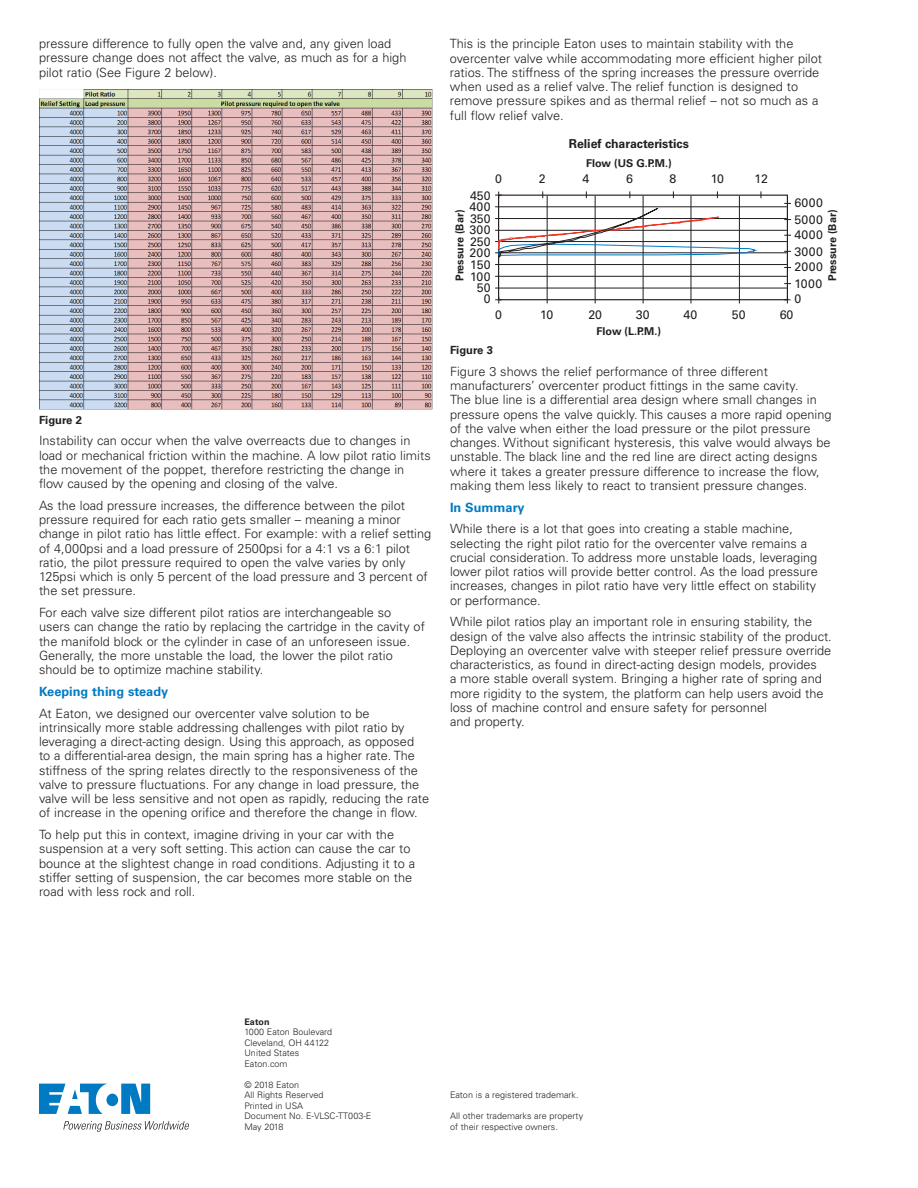
<style>
.page{position:relative;width:918px;height:1188px;background:#fff}
.page>*{position:absolute;margin:0;border:0;box-sizing:border-box;transform-origin:0 0}
.t1{font:300 12.75px/14.2px "Univers LT Std";color:#231f20}
.t2{font:700 12.75px "Univers LT Std";color:#007ac3}
.t3{font:12.3px "Univers LT Std";color:#231f20}
.t4{font:700 12.3px "Univers LT Std";color:#231f20}
.t5{font:700 11.25px "Univers LT Std";color:#231f20}
.t6{font:700 10.8px "Univers LT Std";color:#231f20}
.t7{font:300 9px/10.5px "Univers LT Std";color:#231f20}
.t8{font:700 9px "Univers LT Std";color:#231f20}
</style>
<div class="page">
<img style="left:39px;top:89px;width:394px;height:320px">
<hr style="left:787px;top:195px;width:1px;height:105px;background:#231f20">
<hr style="left:498px;top:195px;width:1px;height:105px;background:#231f20">
<hr style="left:547px;top:196px;width:1px;height:107px;background:#231f20">
<hr style="left:691px;top:196px;width:1px;height:107px;background:#231f20">
<hr style="left:739px;top:196px;width:1px;height:107px;background:#231f20">
<hr style="left:643px;top:196px;width:1px;height:107px;background:#231f20">
<hr style="left:595px;top:196px;width:1px;height:107px;background:#231f20">
<hr style="left:498px;top:299px;width:290px;height:1px;background:#231e1f">
<hr style="left:498px;top:195px;width:290px;height:1px;background:#231e1f">
<hr style="left:495px;top:288px;width:292px;height:1px;background:#231e1f">
<hr style="left:495px;top:276px;width:292px;height:1px;background:#231e1f">
<hr style="left:495px;top:264px;width:292px;height:1px;background:#231e1f">
<hr style="left:495px;top:253px;width:292px;height:1px;background:#231e1f">
<hr style="left:495px;top:241px;width:292px;height:1px;background:#231e1f">
<hr style="left:495px;top:230px;width:292px;height:1px;background:#231e1f">
<hr style="left:495px;top:218px;width:292px;height:1px;background:#231e1f">
<hr style="left:495px;top:207px;width:292px;height:1px;background:#231e1f">
<svg style="left:784px;top:297px;width:7px;height:6px"></svg>
<svg style="left:495px;top:297px;width:7px;height:6px"></svg>
<svg style="left:495px;top:192px;width:7px;height:6px"></svg>
<svg style="left:498px;top:208px;width:258px;height:49px"></svg>
<svg style="left:39px;top:1084px;width:111px;height:30px"></svg>
<svg style="left:63px;top:1121px;width:126px;height:11px"></svg>
<p class="t1" style="left:39px;top:37px;width:369px">pressure difference to fully open the valve and, any given load pressure change does not affect the valve, as much as for a high pilot ratio (See Figure 2 below).</p>
<p class="t5" style="left:39px;top:413px;width:45px">Figure 2</p>
<p class="t1" style="left:39px;top:434px;width:393px">Instability can occur when the valve overreacts due to changes in load or mechanical friction within the machine. A low pilot ratio limits the movement of the poppet, therefore restricting the change in flow caused by the opening and closing of the valve.</p>
<p class="t1" style="left:39px;top:498px;width:394px">As the load pressure increases, the difference between the pilot pressure required for each ratio gets smaller – meaning a minor change in pilot ratio has little effect. For example: with a relief setting of 4,000psi and a load pressure of 2500psi for a 4:1 vs a 6:1 pilot ratio, the pilot pressure required to open the valve varies by only 125psi which is only 5 percent of the load pressure and 3 percent of the set pressure.</p>
<p class="t1" style="left:39px;top:605px;width:387px">For each valve size different pilot ratios are interchangeable so users can change the ratio by replacing the cartridge in the cavity of the manifold block or the cylinder in case of an unforeseen issue.<br>Generally, the more unstable the load, the lower the pilot ratio should be to optimize machine stability.</p>
<p class="t2" style="left:39px;top:684px;width:131px">Keeping thing steady</p>
<p class="t1" style="left:39px;top:706px;width:392px">At Eaton, we designed our overcenter valve solution to be intrinsically more stable addressing challenges with pilot ratio by leveraging a direct-acting design. Using this approach, as opposed<br>to a differential-area design, the main spring has a higher rate. The stiffness of the spring relates directly to the responsiveness of the valve to pressure fluctuations. For any change in load pressure, the valve will be less sensitive and not open as rapidly, reducing the rate of increase in the opening orifice and therefore the change in flow.</p>
<p class="t1" style="left:39px;top:828px;width:378px">To help put this in context, imagine driving in your car with the suspension at a very soft setting. This action can cause the car to bounce at the slightest change in road conditions. Adjusting it to a stiffer setting of suspension, the car becomes more stable on the road with less rock and roll.</p>
<p class="t1" style="left:450px;top:37px;width:374px">This is the principle Eaton uses to maintain stability with the overcenter valve while accommodating more efficient higher pilot ratios. The stiffness of the spring increases the pressure override when used as a relief valve. The relief function is designed to remove pressure spikes and as thermal relief – not so much as a full flow relief valve.</p>
<p class="t4" style="left:569px;top:137px;width:122px">Relief characteristics</p>
<p class="t6" style="left:586px;top:157px;width:87px">Flow (US G.P.M.)</p>
<p class="t3" style="left:495px;top:171px;width:8px">0</p>
<p class="t3" style="left:539px;top:171px;width:8px">2</p>
<p class="t3" style="left:583px;top:171px;width:8px">4</p>
<p class="t3" style="left:626px;top:171px;width:8px">6</p>
<p class="t3" style="left:670px;top:171px;width:8px">8</p>
<p class="t3" style="left:711px;top:171px;width:15px">10</p>
<p class="t3" style="left:754px;top:171px;width:15px">12</p>
<p class="t3" style="left:470px;top:188px;width:22px">450</p>
<p class="t3" style="left:795px;top:196px;width:30px">6000</p>
<p class="t3" style="left:470px;top:199px;width:23px">400</p>
<p class="t6" style="left:453px;top:281px;width:73px;rotate:-90deg">Pressure (Bar)</p>
<p class="t6" style="left:826px;top:281px;width:73px;rotate:-90deg">Pressure (Bar)</p>
<p class="t3" style="left:470px;top:211px;width:22px">350</p>
<p class="t3" style="left:795px;top:212px;width:30px">5000</p>
<p class="t3" style="left:470px;top:222px;width:23px">300</p>
<p class="t3" style="left:795px;top:227px;width:30px">4000</p>
<p class="t3" style="left:470px;top:235px;width:22px">250</p>
<p class="t3" style="left:795px;top:244px;width:30px">3000</p>
<p class="t3" style="left:470px;top:246px;width:23px">200</p>
<p class="t3" style="left:470px;top:257px;width:22px">150</p>
<p class="t3" style="left:795px;top:260px;width:30px">2000</p>
<p class="t3" style="left:470px;top:269px;width:22px">100</p>
<p class="t3" style="left:795px;top:276px;width:29px">1000</p>
<p class="t3" style="left:477px;top:280px;width:15px">50</p>
<p class="t3" style="left:484px;top:292px;width:8px">0</p>
<p class="t3" style="left:495px;top:307px;width:8px">0</p>
<p class="t3" style="left:795px;top:292px;width:8px">0</p>
<p class="t3" style="left:540px;top:307px;width:15px">10</p>
<p class="t3" style="left:588px;top:308px;width:15px">20</p>
<p class="t3" style="left:636px;top:308px;width:15px">30</p>
<p class="t3" style="left:684px;top:308px;width:15px">40</p>
<p class="t3" style="left:732px;top:308px;width:15px">50</p>
<p class="t3" style="left:780px;top:308px;width:15px">60</p>
<p class="t6" style="left:597px;top:325px;width:66px">Flow (L.P.M.)</p>
<p class="t5" style="left:450px;top:343px;width:45px">Figure 3</p>
<p class="t1" style="left:450px;top:364px;width:383px">Figure 3 shows the relief performance of three different manufacturers’ overcenter product fittings in the same cavity.<br>The blue line is a differential area design where small changes in pressure opens the valve quickly. This causes a more rapid opening of the valve when either the load pressure or the pilot pressure changes. Without significant hysteresis, this valve would always be unstable. The black line and the red line are direct acting designs where it takes a greater pressure difference to increase the flow, making them less likely to react to transient pressure changes.</p>
<p class="t2" style="left:450px;top:500px;width:76px">In Summary</p>
<p class="t1" style="left:450px;top:522px;width:369px">While there is a lot that goes into creating a stable machine, selecting the right pilot ratio for the overcenter valve remains a crucial consideration. To address more unstable loads, leveraging lower pilot ratios will provide better control. As the load pressure increases, changes in pilot ratio have very little effect on stability or performance.</p>
<p class="t1" style="left:450px;top:615px;width:383px">While pilot ratios play an important role in ensuring stability, the design of the valve also affects the intrinsic stability of the product.<br>Deploying an overcenter valve with steeper relief pressure override characteristics, as found in direct-acting design models, provides<br>a more stable overall system. Bringing a higher rate of spring and more rigidity to the system, the platform can help users avoid the loss of machine control and ensure safety for personnel<br>and property.</p>
<p class="t8" style="left:244px;top:1016px;width:27px">Eaton</p>
<p class="t7" style="left:244px;top:1027px;width:89px">1000 Eaton Boulevard<br>Cleveland, OH 44122<br>United States<br>Eaton.com</p>
<p class="t7" style="left:244px;top:1079px;width:128px">© 2018 Eaton<br>All Rights Reserved<br>Printed in USA<br>Document No. E-VLSC-TT003-E<br>May 2018</p>
<p class="t7" style="left:450px;top:1090px;width:130px">Eaton is a registered trademark.</p>
<p class="t7" style="left:450px;top:1111px;width:135px">All other trademarks are property of their respective owners.</p>
</div>
